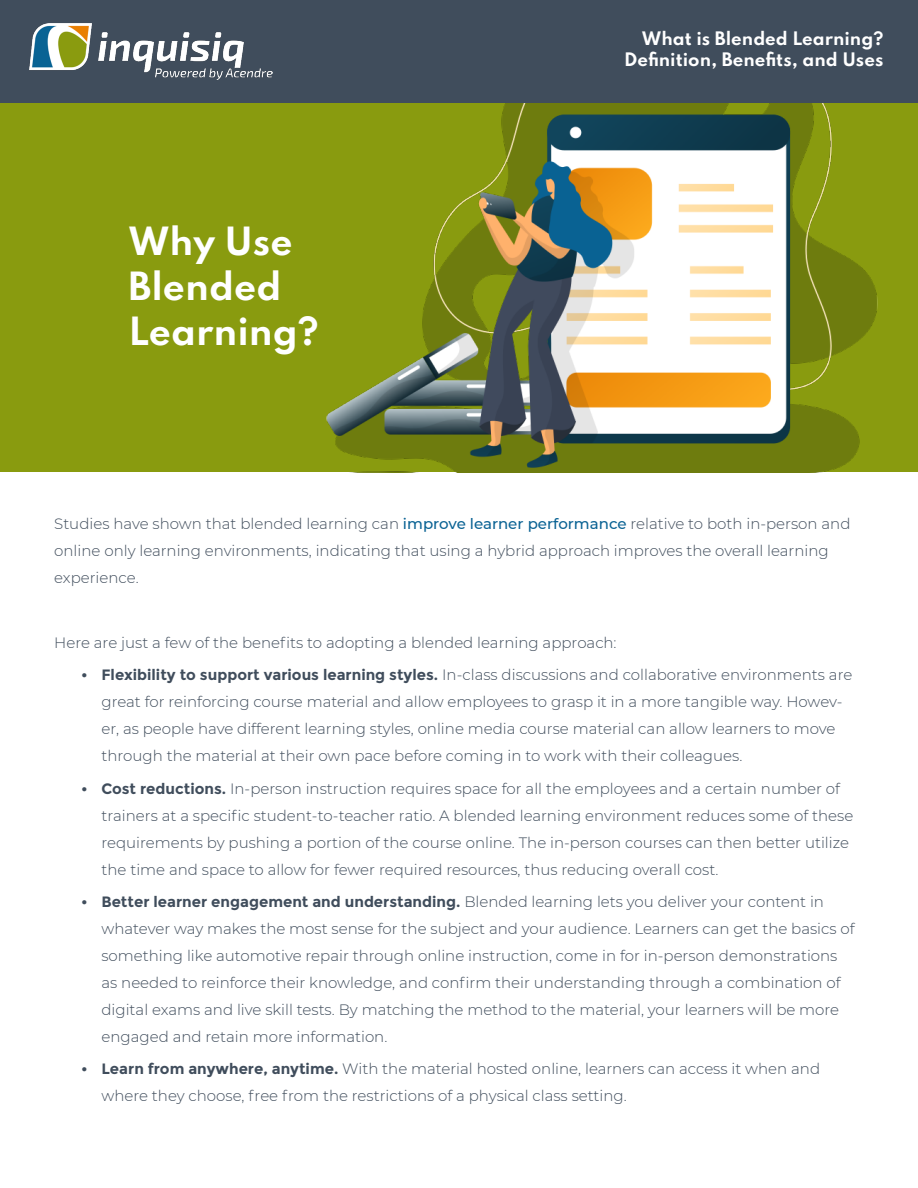
<style>
.page{position:relative;width:918px;height:1188px;background:#fff}
.page>*{position:absolute;margin:0;border:0;box-sizing:border-box;transform-origin:0 0}
.t1{font:700 34.5px/45px "Spartan";color:#fff}
.t2{font:700 16.5px/21px "Spartan";color:#fff;text-align:right}
.t3{font:300 15px/27px "Montserrat";color:#404d5c}
.s1{font-weight:500;color:#0b6394}
.s2{font-weight:700}
</style>
<div class="page">
<div style="left:0;top:0;width:918px;height:104px;background:#404d5c"></div>
<img style="left:30px;top:24px;width:242px;height:56px">
<div style="left:0;top:104px;width:918px;height:368px;background:#899b0f"></div>
<img style="left:326px;top:104px;width:552px;height:368px">
<p class="t1" style="left:129px;top:218px;width:192px">Why Use<br>Blended<br>Learning?</p>
<p class="t2" style="left:624px;top:28px;width:261px">What is Blended Learning?<br>Definition, Benefits, and Uses</p>
<p class="t3" style="left:54px;top:510px;width:798px">Studies have shown that blended learning can <span class="s1">improve learner performance</span> relative to both in-person and online only learning environments, indicating that using a hybrid approach improves the overall learning experience.</p>
<p class="t3" style="left:54px;top:628px;width:564px">Here are just a few of the benefits to adopting a blended learning approach:</p>
<p class="t3" style="left:101px;top:661px;width:752px;text-indent:-20px"><span class="s2">• Flexibility to support various learning styles.</span> In-class discussions and collaborative environments are great for reinforcing course material and allow employees to grasp it in a more tangible way. Howev&shy;er, as people have different learning styles, online media course material can allow learners to move through the material at their own pace before coming in to work with their colleagues.</p>
<p class="t3" style="left:101px;top:774px;width:753px;text-indent:-20px"><span class="s2">• Cost reductions.</span> In-person instruction requires space for all the employees and a certain number of trainers at a specific student-to-teacher ratio. A blended learning environment reduces some of these requirements by pushing a portion of the course online. The in-person courses can then better utilize the time and space to allow for fewer required resources, thus reducing overall cost.</p>
<p class="t3" style="left:101px;top:888px;width:755px;text-indent:-20px"><span class="s2">• Better learner engagement and understanding.</span> Blended learning lets you deliver your content in whatever way makes the most sense for the subject and your audience. Learners can get the basics of something like automotive repair through online instruction, come in for in-person demonstrations as needed to reinforce their knowledge, and confirm their understanding through a combination of digital exams and live skill tests. By matching the method to the material, your learners will be more engaged and retain more information.</p>
<p class="t3" style="left:101px;top:1055px;width:720px;text-indent:-20px"><span class="s2">• Learn from anywhere, anytime.</span> With the material hosted online, learners can access it when and where they choose, free from the restrictions of a physical class setting.</p>
</div>
